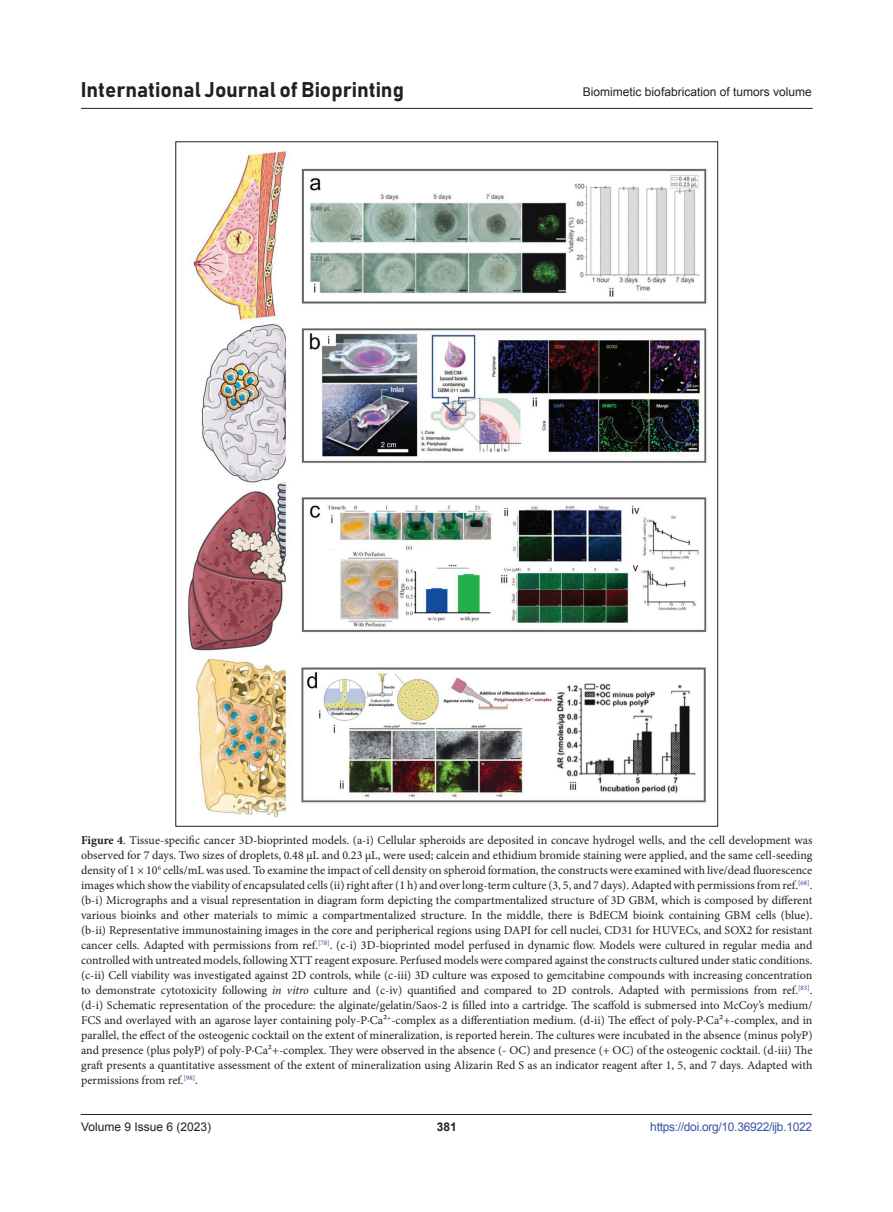
<style>
.page{position:relative;width:893px;height:1212px;background:#fff}
.page>*{position:absolute;margin:0;border:0;box-sizing:border-box;transform-origin:0 0}
.t1{font:21px "Bahnschrift";color:#231f20}
.figLends{font:12px/15px "Minion Pro";letter-spacing:-.005em;color:#231f20;text-align:justify}
.t2{font:12px "Arial";color:#231f20}
.t3{font:12px "Arial";letter-spacing:-.025em;color:#3a53a3}
.t4{font:700 12px "Arial";color:#231f20}
.s1{font-weight:700}
.s2{font-style:italic}
</style>
<div class="page">
<hr style="left:81px;top:1114px;width:731px;height:1px;background:#231f20">
<hr style="left:81px;top:108px;width:732px;height:1px;background:#231f20">
<img style="left:188px;top:151px;width:519px;height:666px">
<h1 class="t1" style="left:81px;top:77px;width:325px">International Journal of Bioprinting</h1>
<p class="t2" style="left:583px;top:84px;width:230px">Biomimetic biofabrication of tumors volume</p>
<p class="figLends" style="left:81px;top:833px;width:733px"><span class="s1">Figure 4</span>. Tissue-specific cancer 3D-bioprinted models. (a-i) Cellular spheroids are deposited in concave hydrogel wells, and the cell development was observed for 7 days. Two sizes of droplets, 0.48 μL and 0.23 μL, were used; calcein and ethidium bromide staining were applied, and the same cell-seeding density of 1 × 10<sup>6</sup> cells/mL was used. To examine the impact of cell density on spheroid formation, the constructs were examined with live/dead fluorescence images which show the viability of encapsulated cells (ii) right after (1 h) and over long-term culture (3, 5, and 7 days). Adapted with permissions from ref.<sup>[68]</sup>. (b-i) Micrographs and a visual representation in diagram form depicting the compartmentalized structure of 3D GBM, which is composed by different various bioinks and other materials to mimic a compartmentalized structure. In the middle, there is BdECM bioink containing GBM cells (blue). (b-ii) Representative immunostaining images in the core and peripherical regions using DAPI for cell nuclei, CD31 for HUVECs, and SOX2 for resistant cancer cells. Adapted with permissions from ref.<sup>[78]</sup>. (c-i) 3D-bioprinted model perfused in dynamic flow. Models were cultured in regular media and controlled with untreated models, following XTT reagent exposure. Perfused models were compared against the constructs cultured under static conditions. (c-ii) Cell viability was investigated against 2D controls, while (c-iii) 3D culture was exposed to gemcitabine compounds with increasing concentration to demonstrate cytotoxicity following <span class="s2">in vitro</span> culture and (c-iv) quantified and compared to 2D controls. Adapted with permissions from ref.<sup>[83]</sup>. (d-i) Schematic representation of the procedure: the alginate/gelatin/Saos-2 is filled into a cartridge. The scaffold is submersed into McCoy’s medium/ FCS and overlayed with an agarose layer containing poly-P∙Ca²<sup>+</sup>-complex as a differentiation medium. (d-ii) The effect of poly-P∙Ca²+-complex, and in parallel, the effect of the osteogenic cocktail on the extent of mineralization, is reported herein. The cultures were incubated in the absence (minus polyP) and presence (plus polyP) of poly-P∙Ca²+-complex. They were observed in the absence (- OC) and presence (+ OC) of the osteogenic cocktail. (d-iii) The graft presents a quantitative assessment of the extent of mineralization using Alizarin Red S as an indicator reagent after 1, 5, and 7 days. Adapted with permissions from ref.<sup>[98]</sup>.</p>
<p class="t2" style="left:81px;top:1119px;width:132px">Volume 9 Issue 6 (2023)</p>
<p class="t4" style="left:437px;top:1119px;width:22px">381</p>
<p class="t3" style="left:650px;top:1119px;width:163px">https://doi.org/10.36922/ijb.1022</p>
</div>
